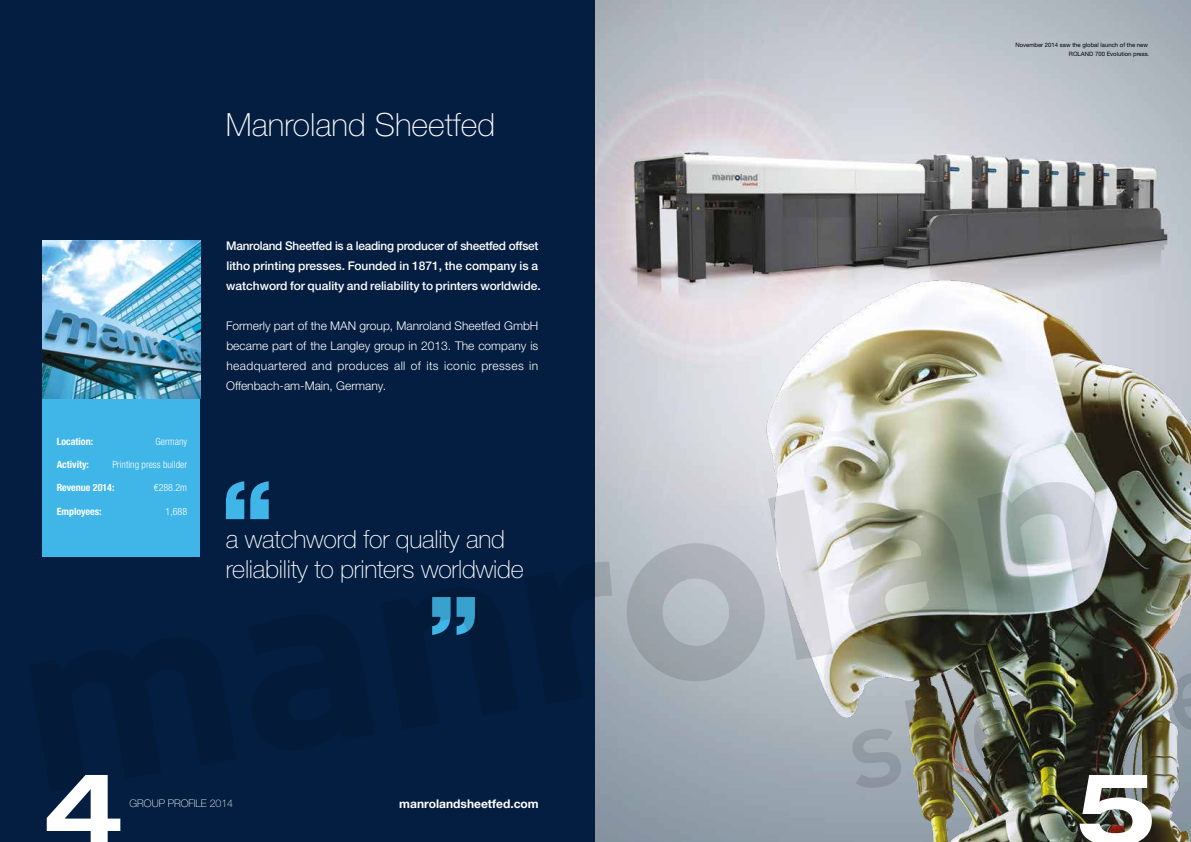
<style>
.page{position:relative;width:1191px;height:842px;background:#fff}
.page>*{position:absolute;margin:0;border:0;box-sizing:border-box;transform-origin:0 0}
.t1{font:700 expanded 100px "Helvetica Neue LTW1 G";color:#fff}
.t2{font:100 32px "Helvetica Neue LTW1 G";color:#fff}
.t3{font:100 25px/30px "Helvetica Neue LTW1 G";letter-spacing:-.01em;color:#fff}
.t4{font:300 12px/20px "Helvetica Neue LTW1 G";letter-spacing:.03em;color:#fff;text-align:justify}
.t5{font:500 12px/20px "Helvetica Neue LTW1 G";color:#fff}
.t6{font:700 12px "Helvetica Neue LTW1 G";color:#fff}
.t7{font:100 10.5px "Helvetica Neue LTW1 G";color:#fff}
.t8{font:700 condensed 10px "Helvetica Neue LTW1 G";color:#fff}
.t9{font:300 condensed 10px "Helvetica Neue LTW1 G";color:#fff}
.t10{font:6px/9px "Helvetica Neue LTW1 G";color:#000;text-align:right}
</style>
<div class="page">
<div style="left:0;top:0;width:595px;height:842px;background:#041e41"></div>
<img style="left:43px;top:241px;width:157px;height:158px">
<div style="left:43px;top:399px;width:157px;height:157px;background:#3fb5e8"></div>
<img style="left:595px;top:0;width:596px;height:842px">
<img style="left:692px;top:137px;width:499px;height:705px">
<svg style="left:226px;top:481px;width:43px;height:38px"></svg>
<svg style="left:432px;top:562px;width:180px;height:192px"></svg>
<svg style="left:621px;top:489px;width:212px;height:198px;background:#bdc1c8"></svg>
<img style="left:844px;top:414px;width:347px;height:235px">
<img style="left:850px;top:699px;width:114px;height:90px">
<svg style="left:971px;top:705px;width:53px;height:62px;background:#595e53"></svg>
<img style="left:1032px;top:656px;width:127px;height:101px">
<svg style="left:1169px;top:670px;width:22px;height:63px"></svg>
<h2 class="t2" style="left:226px;top:106px;width:271px">Manroland Sheetfed</h2>
<p class="t8" style="left:57px;top:435px;width:38px">Location:</p>
<p class="t9" style="left:155px;top:435px;width:33px">Germany</p>
<p class="t8" style="left:57px;top:458px;width:34px">Activity:</p>
<p class="t9" style="left:112px;top:459px;width:76px">Printing press builder</p>
<p class="t8" style="left:57px;top:482px;width:59px">Revenue 2014:</p>
<p class="t9" style="left:154px;top:482px;width:35px">€288.2m</p>
<p class="t8" style="left:57px;top:505px;width:46px">Employees:</p>
<p class="t9" style="left:165px;top:505px;width:23px">1,688</p>
<p class="t5" style="left:226px;top:235px;width:316px">Manroland Sheetfed is a leading producer of sheetfed offset litho printing presses. Founded in 1871, the company is a watchword for quality and reliability to printers worldwide.</p>
<p class="t4" style="left:226px;top:315px;width:314px">Formerly part of the MAN group, Manroland Sheetfed GmbH became part of the Langley group in 2013. The company is headquartered and produces all of its iconic presses in Offenbach-am-Main, Germany.</p>
<h3 class="t3" style="left:226px;top:524px;width:299px">a watchword for quality and reliability to printers worldwide</h3>
<p class="t10" style="left:1015px;top:40px;width:136px">November 2014 saw the global launch of the new<br>ROLAND 700 Evolution press.</p>
<h1 class="t1" style="left:43px;top:743px;width:83px">4</h1>
<h1 class="t1" style="left:1075px;top:743px;width:83px">5</h1>
<p class="t7" style="left:129px;top:797px;width:105px">GROUP PROFILE 2014</p>
<p class="t6" style="left:399px;top:796px;width:141px">manrolandsheetfed.com</p>
</div>
